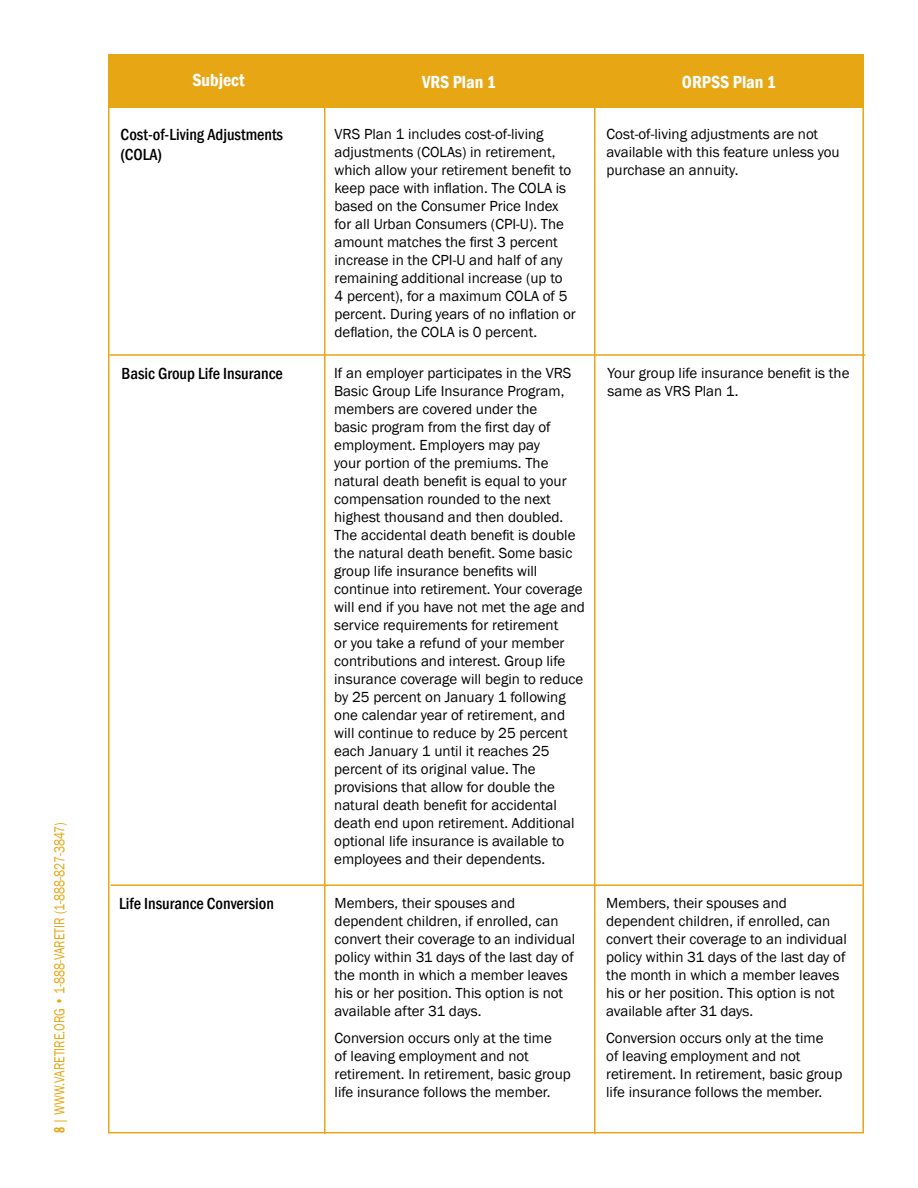
<style>
.page{position:relative;width:918px;height:1188px;background:#fff}
.page>*{position:absolute;margin:0;border:0;box-sizing:border-box;transform-origin:0 0}
.t1{font:600 condensed 18px "Franklin Gothic";color:#fff}
.t2{font:500 condensed 16.5px/19.8px "Franklin Gothic";color:#000}
.t3{font:15px/18px "Franklin Gothic";color:#000}
.t4{font:15px "Franklin Gothic";color:#e7a614;scale:.8 1}
.s1{font-weight:600;font-stretch:condensed}
</style>
<div class="page">
<div style="left:108px;top:54px;width:756px;height:54px;background:#e7a614"></div>
<hr style="left:594px;top:55px;width:2px;height:1079px;background:#e7a614">
<hr style="left:324px;top:55px;width:2px;height:1079px;background:#e7a614">
<hr style="left:109px;top:354px;width:756px;height:2px;background:#e7a614">
<hr style="left:111px;top:884px;width:751px;height:2px;background:#e7a614">
<p class="t4" style="left:50px;top:1133px;width:390px;rotate:-90deg"><span class="s1">8</span> | WWW.VARETIRE.ORG • 1-888-VARETIR (1-888-827-3847)</p>
<p class="t1" style="left:192px;top:68px;width:54px">Subject</p>
<p class="t1" style="left:422px;top:70px;width:75px">VRS Plan 1</p>
<p class="t1" style="left:682px;top:70px;width:96px">ORPSS Plan 1</p>
<p class="t2" style="left:121px;top:125px;width:164px">Cost-of-Living Adjustments (COLA)</p>
<p class="t3" style="left:334px;top:125px;width:243px">VRS Plan 1 includes cost-of-living adjustments (COLAs) in retirement, which allow your retirement benefit to keep pace with inflation. The COLA is based on the Consumer Price Index for all Urban Consumers (CPI-U). The amount matches the first 3 percent increase in the CPI-U and half of any remaining additional increase (up to<br>4 percent), for a maximum COLA of 5 percent. During years of no inflation or deflation, the COLA is 0 percent.</p>
<p class="t3" style="left:607px;top:125px;width:234px">Cost-of-living adjustments are not available with this feature unless you purchase an annuity.</p>
<p class="t2" style="left:122px;top:363px;width:163px">Basic Group Life Insurance</p>
<p class="t3" style="left:334px;top:364px;width:252px">If an employer participates in the VRS Basic Group Life Insurance Program, members are covered under the<br>basic program from the first day of employment. Employers may pay<br>your portion of the premiums. The natural death benefit is equal to your compensation rounded to the next highest thousand and then doubled.<br>The accidental death benefit is double the natural death benefit. Some basic group life insurance benefits will continue into retirement. Your coverage will end if you have not met the age and service requirements for retirement<br>or you take a refund of your member contributions and interest. Group life insurance coverage will begin to reduce by 25 percent on January 1 following one calendar year of retirement, and will continue to reduce by 25 percent each January 1 until it reaches 25 percent of its original value. The provisions that allow for double the natural death benefit for accidental death end upon retirement. Additional optional life insurance is available to employees and their dependents.</p>
<p class="t3" style="left:607px;top:364px;width:243px">Your group life insurance benefit is the same as VRS Plan 1.</p>
<p class="t2" style="left:119px;top:893px;width:157px">Life Insurance Conversion</p>
<p class="t3" style="left:335px;top:894px;width:242px">Members, their spouses and dependent children, if enrolled, can convert their coverage to an individual policy within 31 days of the last day of the month in which a member leaves his or her position. This option is not available after 31 days.</p>
<p class="t3" style="left:335px;top:1029px;width:238px">Conversion occurs only at the time<br>of leaving employment and not retirement. In retirement, basic group life insurance follows the member.</p>
<p class="t3" style="left:606px;top:894px;width:242px">Members, their spouses and dependent children, if enrolled, can convert their coverage to an individual policy within 31 days of the last day of the month in which a member leaves his or her position. This option is not available after 31 days.</p>
<p class="t3" style="left:606px;top:1029px;width:238px">Conversion occurs only at the time<br>of leaving employment and not retirement. In retirement, basic group life insurance follows the member.</p>
</div>
